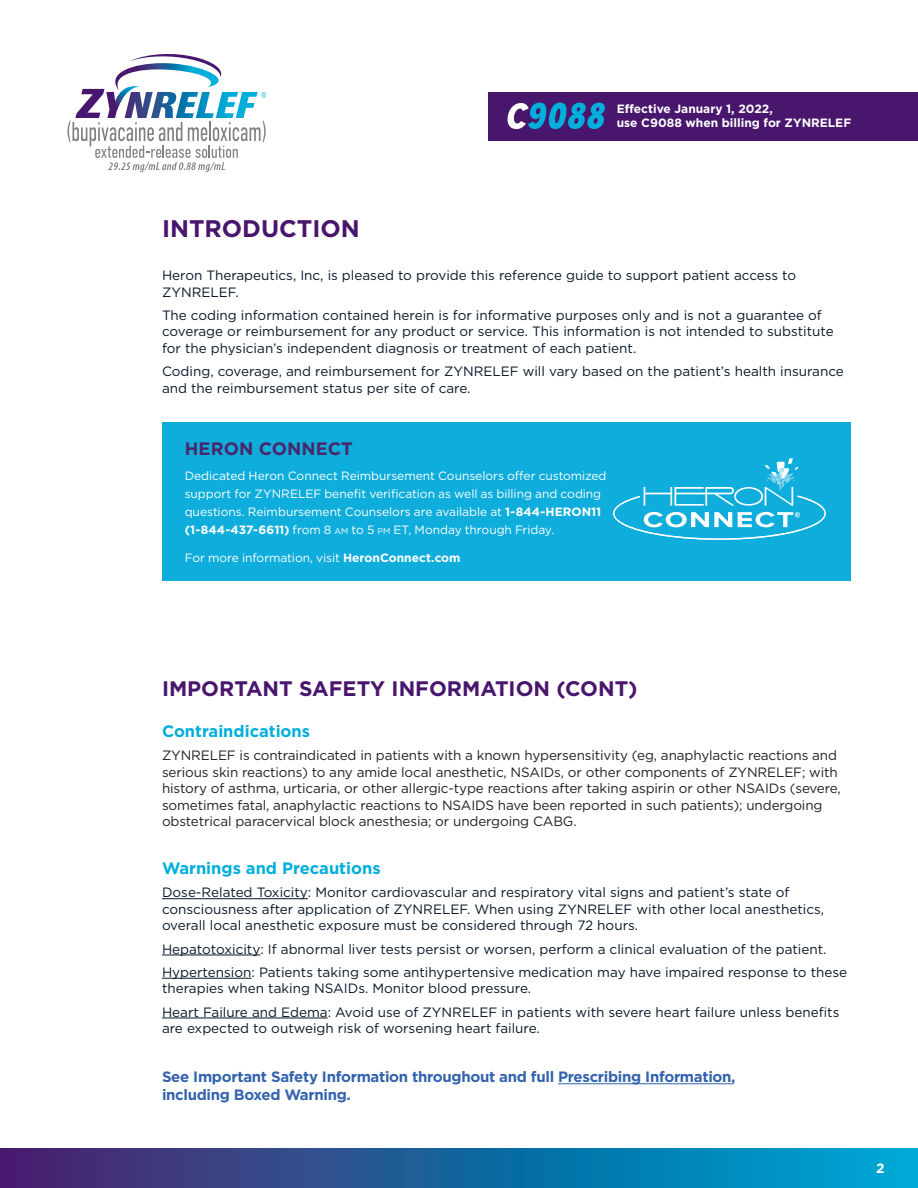
<style>
.page{position:relative;width:918px;height:1188px;background:#fff}
.page>*{position:absolute;margin:0;border:0;box-sizing:border-box;transform-origin:0 0}
.t1{font:700 24px "Gotham";color:#48166d}
.t2{font:700 21px "Gotham";color:#48166d}
.Body{font:700 18px "Gotham";letter-spacing:.01em;color:#4a276b}
.t3{font:700 16.5px "Gotham";color:#00aedc}
.t4{font:700 15px/18px "Gotham";letter-spacing:-.02em;color:#3463af}
.Body_Copy{font:13.5px/16.5px "Gotham";color:#071728}
.t5{font:13.5px/16.5px "Gotham";letter-spacing:-.01em;color:#231f20}
.t6{font:700 13.5px "Gotham";color:#fff}
.Body-2{font:12px/18px "Gotham";letter-spacing:-.005em;color:#fff}
.t7{font:700 12px/13.8px "Gotham";color:#fff}
.s1{font-weight:700}
.s2{font-size:8.4px}
</style>
<div class="page">
<svg style="left:0;top:1148px;width:918px;height:40px"></svg>
<svg style="left:68px;top:54px;width:198px;height:118px"></svg>
<div style="left:162px;top:422px;width:688px;height:159px;background:#0eaddb"></div>
<svg style="left:613px;top:458px;width:213px;height:82px"></svg>
<hr style="left:162px;top:898px;width:146px;height:1px;background:#071728">
<hr style="left:162px;top:955px;width:98px;height:1px;background:#071728">
<hr style="left:162px;top:978px;width:90px;height:1px;background:#071728">
<hr style="left:162px;top:1018px;width:166px;height:1px;background:#071728">
<hr style="left:558px;top:1083px;width:173px;height:1px;background:#3463af">
<div style="left:488px;top:92px;width:430px;height:49px;background:#48166d"></div>
<svg style="left:507px;top:103px;width:98px;height:26px"></svg>
<h2 class="t7" style="left:617px;top:102px;width:236px">Effective January 1, 2022,<br>use C9088 when billing for ZYNRELEF</h2>
<h1 class="t1" style="left:162px;top:212px;width:199px">INTRODUCTION</h1>
<p class="Body_Copy" style="left:162px;top:267px;width:636px">Heron Therapeutics, Inc, is pleased to provide this reference guide to support patient access to<br>ZYNRELEF.</p>
<p class="Body_Copy" style="left:162px;top:307px;width:673px">The coding information contained herein is for informative purposes only and is not a guarantee of coverage or reimbursement for any product or service. This information is not intended to substitute for the physician’s independent diagnosis or treatment of each patient.</p>
<p class="Body_Copy" style="left:162px;top:363px;width:683px">Coding, coverage, and reimbursement for ZYNRELEF will vary based on the patient’s health insurance and the reimbursement status per site of care.</p>
<p class="Body" style="left:185px;top:437px;width:170px">HERON CONNECT</p>
<p class="Body-2" style="left:185px;top:466px;width:423px">Dedicated Heron Connect Reimbursement Counselors offer customized support for ZYNRELEF benefit verification as well as billing and coding questions. Reimbursement Counselors are available at <span class="s1">1-844-HERON11 (1-844-437-6611)</span> from 8 <span class="s2">AM</span> to 5 <span class="s2">PM</span> ET, Monday through Friday.</p>
<p class="Body-2" style="left:185px;top:548px;width:278px">For more information, visit <span class="s1">HeronConnect.com</span></p>
<h1 class="t2" style="left:162px;top:674px;width:477px">IMPORTANT SAFETY INFORMATION (CONT)</h1>
<h2 class="t3" style="left:162px;top:720px;width:150px">Contraindications</h2>
<h2 class="t5" style="left:162px;top:747px;width:680px">ZYNRELEF is contraindicated in patients with a known hypersensitivity (eg, anaphylactic reactions and serious skin reactions) to any amide local anesthetic, NSAIDs, or other components of ZYNRELEF; with history of asthma, urticaria, or other allergic-type reactions after taking aspirin or other NSAIDs (severe, sometimes fatal, anaphylactic reactions to NSAIDS have been reported in such patients); undergoing obstetrical paracervical block anesthesia; or undergoing CABG.</h2>
<h2 class="t3" style="left:162px;top:857px;width:220px">Warnings and Precautions</h2>
<p class="Body_Copy" style="left:162px;top:884px;width:664px">Dose-Related Toxicity: Monitor cardiovascular and respiratory vital signs and patient’s state of consciousness after application of ZYNRELEF. When using ZYNRELEF with other local anesthetics, overall local anesthetic exposure must be considered through 72 hours.</p>
<p class="Body_Copy" style="left:162px;top:940px;width:666px">Hepatotoxicity: If abnormal liver tests persist or worsen, perform a clinical evaluation of the patient.</p>
<p class="Body_Copy" style="left:162px;top:964px;width:687px">Hypertension: Patients taking some antihypertensive medication may have impaired response to these therapies when taking NSAIDs. Monitor blood pressure.</p>
<p class="Body_Copy" style="left:162px;top:1003px;width:679px">Heart Failure and Edema: Avoid use of ZYNRELEF in patients with severe heart failure unless benefits are expected to outweigh risk of worsening heart failure.</p>
<p class="t4" style="left:162px;top:1068px;width:575px">See Important Safety Information throughout and full Prescribing Information, including Boxed Warning.</p>
<p class="t6" style="left:876px;top:1160px;width:10px">2</p>
</div>
